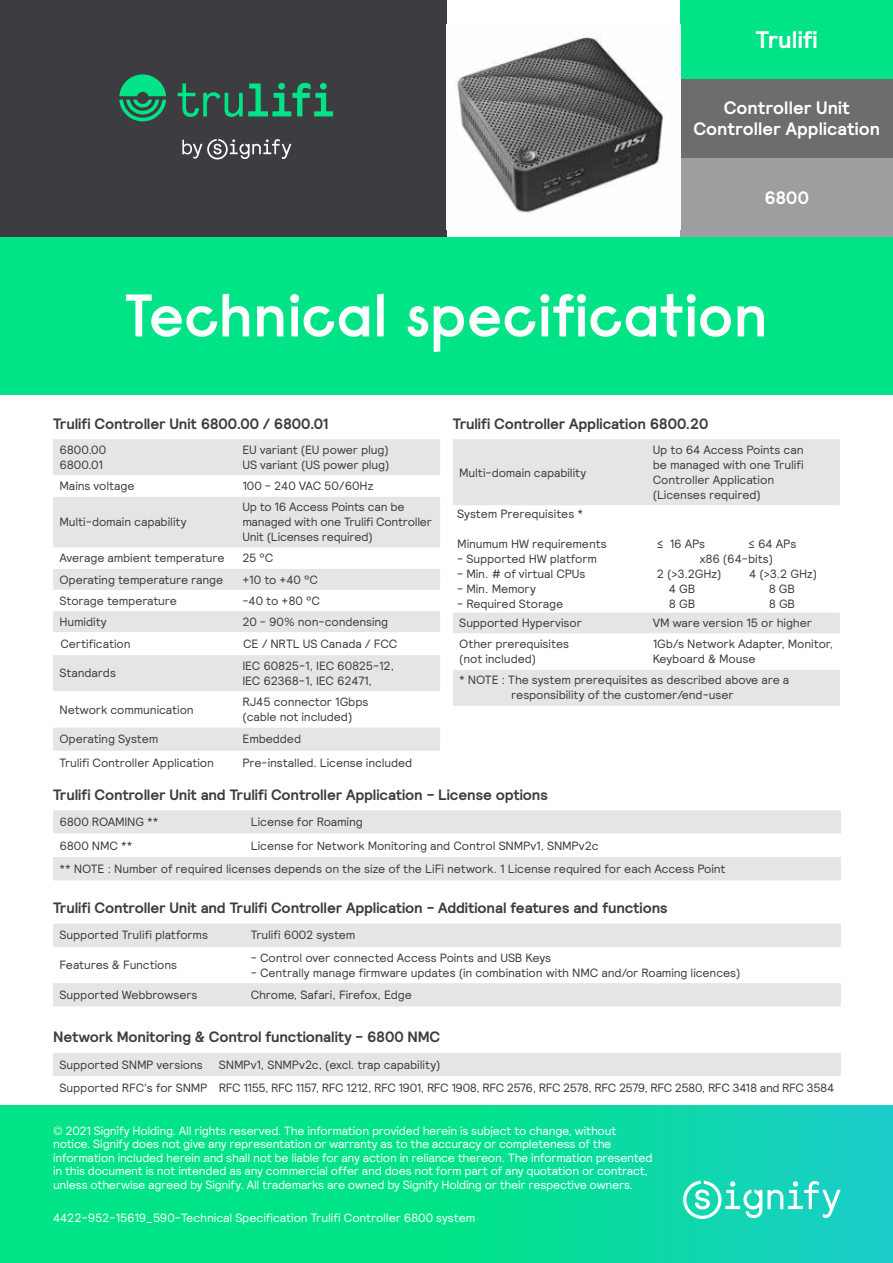
<style>
.page{position:relative;width:893px;height:1263px;background:#fff}
.page>*{position:absolute;margin:0;border:0;box-sizing:border-box;transform-origin:0 0}
.t1{font:600 60px "Signify Raisonne";letter-spacing:-.015em;color:#fff}
.t2{font:700 24px "Signify Relative";letter-spacing:.005em;color:#fff}
.t3{font:700 18px/21px "Signify Relative";letter-spacing:.005em;color:#fff;text-align:center}
.t4{font:700 15px "Signify Relative";letter-spacing:-.01em;color:#3c3c41}
.t5{font:12px/15px "Signify Relative";letter-spacing:-.01em;color:#3c3c41}
.t6{font:12px/13.5px "Signify Relative";letter-spacing:-.02em;color:#fff}
.t7{font:12px/23.4px "Signify Relative";letter-spacing:-.03em;color:#3c3c41}
</style>
<div class="page">
<div style="left:0;top:0;width:446px;height:237px;background:#3c3c41"></div>
<div style="left:0;top:237px;width:893px;height:158px;background:#00e487"></div>
<svg style="left:0;top:1105px;width:893px;height:158px;background:#06de96"></svg>
<div style="left:680px;top:0;width:213px;height:79px;background:#00e487"></div>
<div style="left:680px;top:79px;width:213px;height:79px;background:#6d6d70"></div>
<div style="left:680px;top:158px;width:213px;height:79px;background:#9e9ea0"></div>
<img style="left:456px;top:34px;width:208px;height:179px">
<svg style="left:182px;top:139px;width:109px;height:20px"></svg>
<svg style="left:119px;top:74px;width:47px;height:47px"></svg>
<svg style="left:178px;top:83px;width:155px;height:34px"></svg>
<div style="left:53px;top:439px;width:387px;height:36px;background:#e5e5e5"></div>
<svg style="left:53px;top:497px;width:387px;height:254px;fill:#e5e5e5"></svg>
<svg style="left:53px;top:632px;width:387px;height:95px"></svg>
<div style="left:453px;top:439px;width:387px;height:267px;background:#e5e5e5"></div>
<svg style="left:453px;top:505px;width:387px;height:165px"></svg>
<div style="left:53px;top:810px;width:788px;height:70px;background:#e5e5e5"></div>
<svg style="left:53px;top:834px;width:788px;height:23px"></svg>
<div style="left:53px;top:1053px;width:788px;height:23px;background:#e5e5e5"></div>
<div style="left:53px;top:923px;width:788px;height:83px;background:#e5e5e5"></div>
<svg style="left:53px;top:947px;width:788px;height:36px"></svg>
<svg style="left:683px;top:1181px;width:157px;height:38px"></svg>
<h2 class="t2" style="left:756px;top:24px;width:63px">Trulifi</h2>
<h3 class="t3" style="left:693px;top:97px;width:188px">Controller Unit<br>Controller Application</h3>
<h3 class="t3" style="left:764px;top:187px;width:46px">6800</h3>
<h1 class="t1" style="left:125px;top:277px;width:645px">Technical specification</h1>
<p class="t4" style="left:53px;top:414px;width:277px">Trulifi Controller Unit 6800.00 / 6800.01</p>
<p class="t5" style="left:60px;top:442px;width:48px">6800.00<br>6800.01</p>
<p class="t5" style="left:242px;top:442px;width:149px">EU variant (EU power plug)<br>US variant (US power plug)</p>
<p class="t5" style="left:60px;top:478px;width:77px">Mains voltage</p>
<p class="t5" style="left:242px;top:478px;width:133px">100 - 240 VAC 50/60Hz</p>
<p class="t5" style="left:60px;top:514px;width:129px">Multi-domain capability</p>
<p class="t5" style="left:242px;top:499px;width:191px">Up to 16 Access Points can be managed with one Trulifi Controller<br>Unit (Licenses required)</p>
<p class="t5" style="left:60px;top:550px;width:167px">Average ambient temperature</p>
<p class="t5" style="left:242px;top:550px;width:33px">25 °C</p>
<p class="t5" style="left:60px;top:571px;width:165px">Operating temperature range</p>
<p class="t5" style="left:242px;top:571px;width:77px">+10 to +40 °C</p>
<p class="t5" style="left:60px;top:593px;width:119px">Storage temperature</p>
<p class="t5" style="left:242px;top:593px;width:79px">-40 to +80 °C</p>
<p class="t5" style="left:60px;top:614px;width:49px">Humidity</p>
<p class="t5" style="left:242px;top:614px;width:147px">20 - 90% non-condensing</p>
<p class="t5" style="left:60px;top:636px;width:72px">Certification</p>
<p class="t5" style="left:243px;top:636px;width:156px">CE / NRTL US Canada / FCC</p>
<p class="t5" style="left:60px;top:665px;width:58px">Standards</p>
<p class="t5" style="left:242px;top:658px;width:153px">IEC 60825-1, IEC 60825-12,<br>IEC 62368-1, IEC 62471,</p>
<p class="t5" style="left:60px;top:701px;width:136px">Network communication</p>
<p class="t5" style="left:242px;top:694px;width:128px">RJ45 connector 1Gbps (cable not included)</p>
<p class="t5" style="left:60px;top:731px;width:100px">Operating System</p>
<p class="t5" style="left:242px;top:731px;width:60px">Embedded</p>
<p class="t5" style="left:60px;top:754px;width:156px">Trulifi Controller Application</p>
<p class="t5" style="left:242px;top:754px;width:172px">Pre-installed. License included</p>
<p class="t4" style="left:453px;top:414px;width:257px">Trulifi Controller Application 6800.20</p>
<p class="t5" style="left:459px;top:464px;width:129px">Multi-domain capability</p>
<p class="t5" style="left:457px;top:506px;width:127px">System Prerequisites *</p>
<p class="t5" style="left:457px;top:536px;width:151px">Minumum HW requirements</p>
<p class="t5" style="left:457px;top:551px;width:141px">- Supported HW platform</p>
<p class="t5" style="left:457px;top:566px;width:130px">- Min. # of virtual CPUs</p>
<p class="t5" style="left:457px;top:581px;width:80px">- Min. Memory</p>
<p class="t5" style="left:457px;top:596px;width:108px">- Required Storage</p>
<p class="t5" style="left:653px;top:442px;width:152px">Up to 64 Access Points can be managed with one Trulifi<br>Controller Application (Licenses required)</p>
<p class="t5" style="left:657px;top:536px;width:50px">≤ 16 APs</p>
<p class="t5" style="left:748px;top:536px;width:50px">≤ 64 APs</p>
<p class="t5" style="left:700px;top:551px;width:75px">x86 (64-bits)</p>
<p class="t5" style="left:657px;top:566px;width:66px">2 (&gt;3.2GHz)</p>
<p class="t5" style="left:749px;top:566px;width:70px">4 (&gt;3.2 GHz)</p>
<p class="t5" style="left:669px;top:581px;width:28px">4 GB</p>
<p class="t5" style="left:769px;top:581px;width:28px">8 GB</p>
<p class="t5" style="left:669px;top:596px;width:28px">8 GB</p>
<p class="t5" style="left:769px;top:596px;width:28px">8 GB</p>
<p class="t5" style="left:459px;top:615px;width:124px">Supported Hypervisor</p>
<p class="t5" style="left:653px;top:615px;width:161px">VM ware version 15 or higher</p>
<p class="t5" style="left:459px;top:636px;width:111px">Other prerequisites (not included)</p>
<p class="t5" style="left:653px;top:636px;width:182px">1Gb/s Network Adapter, Monitor,<br>Keyboard &amp; Mouse</p>
<p class="t5" style="left:459px;top:672px;width:332px;text-align:center">* NOTE : The system prerequisites as described above are a responsibility of the customer/end-user</p>
<p class="t4" style="left:53px;top:785px;width:496px">Trulifi Controller Unit and Trulifi Controller Application - License options</p>
<p class="t5" style="left:60px;top:814px;width:100px">6800 ROAMING **</p>
<p class="t5" style="left:251px;top:814px;width:113px">License for Roaming</p>
<p class="t5" style="left:60px;top:837px;width:74px">6800 NMC **</p>
<p class="t5" style="left:60px;top:833px;width:667px;line-height:23.4px;text-indent:191px">License for Network Monitoring and Control SNMPv1, SNMPv2c<br>** NOTE : Number of required licenses depends on the size of the LiFi network. 1 License required for each Access Point</p>
<p class="t4" style="left:53px;top:898px;width:616px">Trulifi Controller Unit and Trulifi Controller Application - Additional features and functions</p>
<p class="t5" style="left:60px;top:927px;width:150px">Supported Trulifi platforms</p>
<p class="t5" style="left:251px;top:927px;width:106px">Trulifi 6002 system</p>
<p class="t5" style="left:60px;top:957px;width:119px">Features &amp; Functions</p>
<p class="t5" style="left:251px;top:949px;width:302px">- Control over connected Access Points and USB Keys</p>
<p class="t5" style="left:251px;top:964px;width:491px">- Centrally manage firmware updates (in combination with NMC and/or Roaming licences)</p>
<p class="t5" style="left:60px;top:987px;width:140px">Supported Webbrowsers</p>
<p class="t5" style="left:251px;top:987px;width:163px">Chrome, Safari, Firefox, Edge</p>
<p class="t4" style="left:53px;top:1027px;width:389px">Network Monitoring &amp; Control functionality - 6800 NMC</p>
<p class="t5" style="left:60px;top:1056px;width:145px">Supported SNMP versions</p>
<p class="t7" style="left:60px;top:1052px;width:776px;text-indent:159px">SNMPv1, SNMPv2c, (excl. trap capability)<br>Supported RFC's for SNMP RFC 1155, RFC 1157, RFC 1212, RFC 1901, RFC 1908, RFC 2576, RFC 2578, RFC 2579, RFC 2580, RFC 3418 and RFC 3584</p>
<p class="t6" style="left:53px;top:1123px;width:601px">© 2021 Signify Holding. All rights reserved. The information provided herein is subject to change, without notice. Signify does not give any representation or warranty as to the accuracy or completeness of the information included herein and shall not be liable for any action in reliance thereon. The information presented in this document is not intended as any commercial offer and does not form part of any quotation or contract, unless otherwise agreed by Signify. All trademarks are owned by Signify Holding or their respective owners.</p>
<p class="t6" style="left:53px;top:1210px;width:424px">4422-952-15619_590-Technical Specification Trulifi Controller 6800 system</p>
</div>
